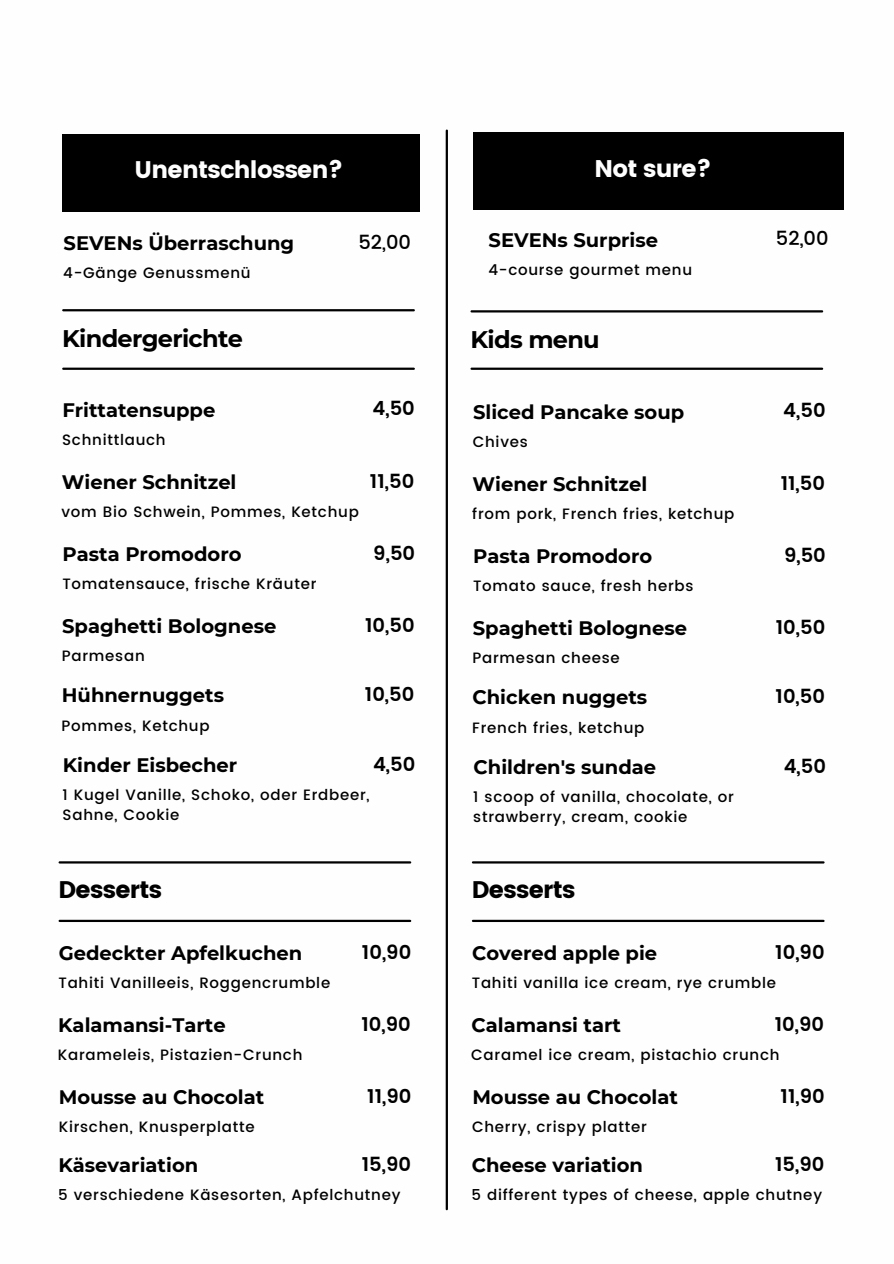
<style>
.page{position:relative;width:894px;height:1264px;background:#fff}
.page>*{position:absolute;margin:0;border:0;box-sizing:border-box;transform-origin:0 0}
.t1{font:24px "Poppins";letter-spacing:-.03em;color:#fefefe}
.t2{font:700 24px "Montserrat";letter-spacing:-.03em;color:#000}
.t3{font:24px "Poppins";letter-spacing:-.03em;color:#000}
.t4{font:700 19.5px "Montserrat";color:#000}
.t5{font:600 19.5px "Poppins";color:#000}
.t6{font:500 19.5px "Poppins";color:#000}
.t7{font:500 15px/20.2px "Poppins";letter-spacing:.05em;color:#000}
</style>
<div class="page">
<hr style="left:60px;top:861px;width:350px;height:2px;background:#000">
<hr style="left:60px;top:919px;width:350px;height:3px;background:#000">
<hr style="left:471px;top:310px;width:350px;height:2px;background:#000">
<hr style="left:471px;top:367px;width:350px;height:3px;background:#000">
<hr style="left:445px;top:131px;width:3px;height:1078px;background:#000">
<hr style="left:63px;top:309px;width:350px;height:2px;background:#000">
<hr style="left:63px;top:367px;width:350px;height:3px;background:#000">
<hr style="left:473px;top:861px;width:350px;height:2px;background:#000">
<hr style="left:473px;top:919px;width:350px;height:3px;background:#000">
<div style="left:62px;top:134px;width:357px;height:77px;background:#000"></div>
<div style="left:473px;top:132px;width:370px;height:78px;background:#000"></div>
<h2 class="t1" style="left:134px;top:156px;width:210px">Unentschlossen?</h2>
<p class="t4" style="left:64px;top:231px;width:232px">SEVENs Überraschung</p>
<p class="t7" style="left:63px;top:263px;width:189px">4-Gänge Genussmenü</p>
<h1 class="t6" style="left:358px;top:231px;width:54px">52,00</h1>
<p class="t1" style="left:594px;top:154px;width:119px">Not sure?</p>
<h3 class="t4" style="left:488px;top:228px;width:171px">SEVENs Surprise</h3>
<h2 class="t7" style="left:488px;top:259px;width:205px">4-course gourmet menu</h2>
<h3 class="t2" style="left:62px;top:324px;width:182px">Kindergerichte</h3>
<p class="t2" style="left:470px;top:325px;width:131px">Kids menu</p>
<h2 class="t4" style="left:62px;top:397px;width:154px">Frittatensuppe</h2>
<p class="t7" style="left:62px;top:429px;width:105px">Schnittlauch</p>
<h3 class="t5" style="left:372px;top:397px;width:44px">4,50</h3>
<h2 class="t4" style="left:473px;top:399px;width:212px">Sliced Pancake soup</h2>
<p class="t7" style="left:472px;top:431px;width:56px">Chives</p>
<h2 class="t4" style="left:62px;top:470px;width:176px">Wiener Schnitzel</h2>
<p class="t7" style="left:62px;top:502px;width:298px">vom Bio Schwein, Pommes, Ketchup</p>
<h3 class="t5" style="left:370px;top:469px;width:46px">11,50</h3>
<h2 class="t4" style="left:472px;top:472px;width:176px">Wiener Schnitzel</h2>
<p class="t7" style="left:472px;top:503px;width:263px">from pork, French fries, ketchup</p>
<h2 class="t4" style="left:63px;top:542px;width:180px">Pasta Promodoro</h2>
<p class="t7" style="left:62px;top:573px;width:255px">Tomatensauce, frische Kräuter</p>
<h3 class="t5" style="left:373px;top:541px;width:43px">9,50</h3>
<h2 class="t4" style="left:473px;top:544px;width:180px">Pasta Promodoro</h2>
<p class="t7" style="left:473px;top:575px;width:222px">Tomato sauce, fresh herbs</p>
<h2 class="t4" style="left:62px;top:614px;width:216px">Spaghetti Bolognese</h2>
<p class="t7" style="left:62px;top:645px;width:84px">Parmesan</p>
<h3 class="t5" style="left:365px;top:613px;width:51px">10,50</h3>
<h2 class="t4" style="left:472px;top:616px;width:216px">Spaghetti Bolognese</h2>
<p class="t7" style="left:472px;top:647px;width:149px">Parmesan cheese</p>
<h2 class="t4" style="left:62px;top:683px;width:164px">Hühnernuggets</h2>
<p class="t7" style="left:62px;top:715px;width:149px">Pommes, Ketchup</p>
<p class="t5" style="left:365px;top:683px;width:51px">10,50</p>
<h3 class="t4" style="left:472px;top:685px;width:176px">Chicken nuggets</h3>
<h2 class="t7" style="left:472px;top:717px;width:173px">French fries, ketchup</h2>
<h3 class="t5" style="left:373px;top:752px;width:44px">4,50</h3>
<h1 class="t4" style="left:63px;top:752px;width:176px">Kinder Eisbecher</h1>
<p class="t7" style="left:63px;top:784px;width:308px">1 Kugel Vanille, Schoko, oder Erdbeer,<br>Sahne, Cookie</p>
<p class="t4" style="left:473px;top:754px;width:184px">Children's sundae</p>
<h1 class="t7" style="left:473px;top:786px;width:262px">1 scoop of vanilla, chocolate, or strawberry, cream, cookie</h1>
<p class="t3" style="left:58px;top:875px;width:105px">Desserts</p>
<h3 class="t3" style="left:471px;top:875px;width:105px">Desserts</h3>
<p class="t6" style="left:775px;top:227px;width:54px">52,00</p>
<h3 class="t5" style="left:783px;top:399px;width:44px">4,50</h3>
<h3 class="t5" style="left:780px;top:471px;width:46px">11,50</h3>
<h3 class="t5" style="left:783px;top:543px;width:43px">9,50</h3>
<h1 class="t5" style="left:775px;top:615px;width:51px">10,50</h1>
<p class="t5" style="left:775px;top:685px;width:51px">10,50</p>
<p class="t5" style="left:783px;top:754px;width:44px">4,50</p>
<h1 class="t4" style="left:59px;top:941px;width:245px">Gedeckter Apfelkuchen</h1>
<h3 class="t7" style="left:58px;top:973px;width:273px">Tahiti Vanilleeis, Roggencrumble</h3>
<h2 class="t5" style="left:362px;top:941px;width:51px">10,90</h2>
<h3 class="t5" style="left:775px;top:941px;width:51px">10,90</h3>
<h2 class="t4" style="left:472px;top:941px;width:186px">Covered apple pie</h2>
<p class="t7" style="left:471px;top:973px;width:306px">Tahiti vanilla ice cream, rye crumble</p>
<p class="t4" style="left:58px;top:1013px;width:169px">Kalamansi-Tarte</p>
<p class="t7" style="left:58px;top:1045px;width:246px">Karameleis, Pistazien-Crunch</p>
<h1 class="t5" style="left:361px;top:1013px;width:51px">10,90</h1>
<h3 class="t5" style="left:774px;top:1013px;width:51px">10,90</h3>
<h2 class="t4" style="left:471px;top:1013px;width:151px">Calamansi tart</h2>
<p class="t7" style="left:471px;top:1045px;width:310px">Caramel ice cream, pistachio crunch</p>
<p class="t4" style="left:59px;top:1085px;width:207px">Mousse au Chocolat</p>
<h3 class="t7" style="left:59px;top:1116px;width:197px">Kirschen, Knusperplatte</h3>
<h2 class="t5" style="left:367px;top:1084px;width:46px">11,90</h2>
<h2 class="t4" style="left:472px;top:1085px;width:207px">Mousse au Chocolat</h2>
<p class="t7" style="left:472px;top:1116px;width:176px">Cherry, crispy platter</p>
<h3 class="t5" style="left:780px;top:1084px;width:46px">11,90</h3>
<p class="t5" style="left:361px;top:1152px;width:51px">15,90</p>
<h3 class="t4" style="left:58px;top:1153px;width:141px">Käsevariation</h3>
<h2 class="t7" style="left:58px;top:1184px;width:343px">5 verschiedene Käsesorten, Apfelchutney</h2>
<h3 class="t5" style="left:774px;top:1152px;width:51px">15,90</h3>
<h2 class="t4" style="left:471px;top:1153px;width:173px">Cheese variation</h2>
<p class="t7" style="left:471px;top:1184px;width:352px">5 different types of cheese, apple chutney</p>
</div>
